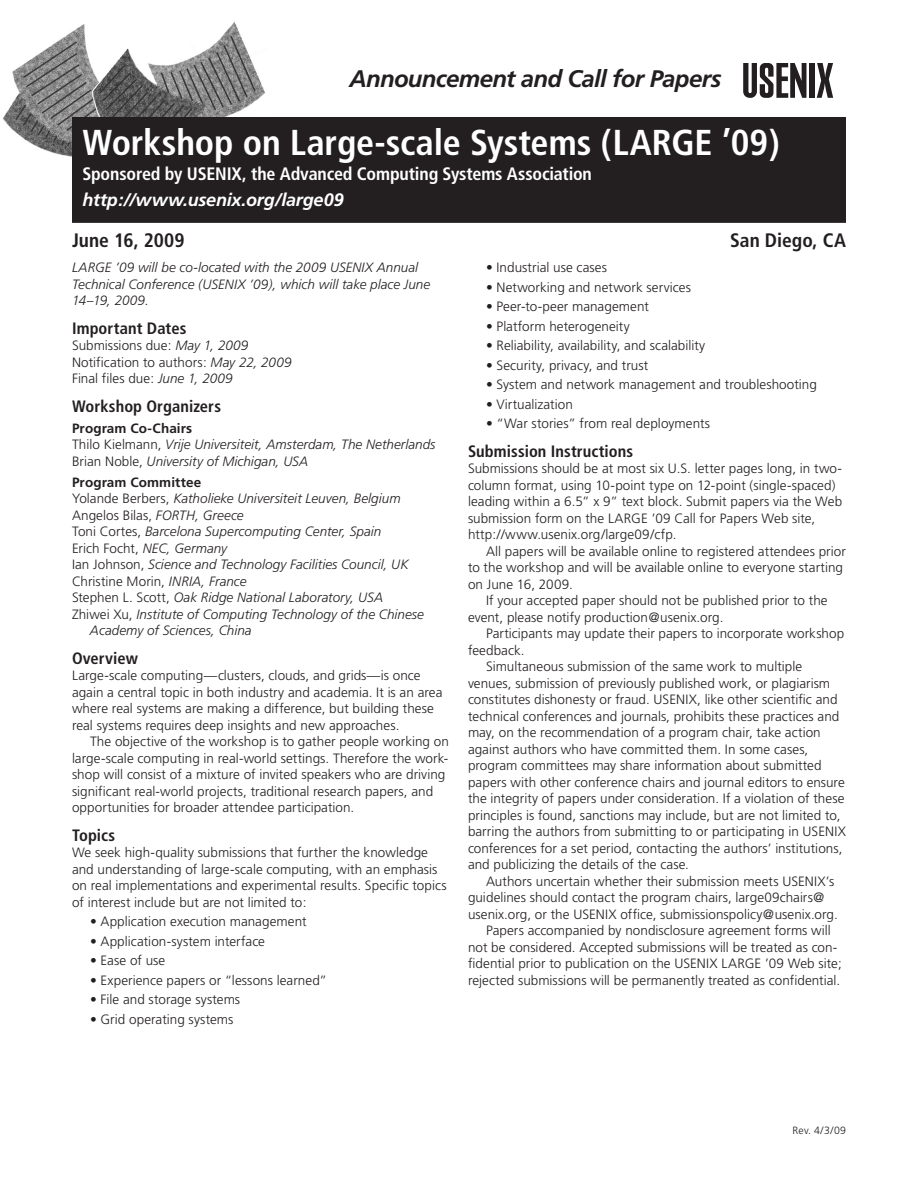
<style>
.page{position:relative;width:918px;height:1188px;background:#fff}
.page>*{position:absolute;margin:0;border:0;box-sizing:border-box;transform-origin:0 0}
.conference_name{font:700 condensed 36px "Frutiger";letter-spacing:-.005em;color:#fff}
.announcement{font:italic 700 24px "Frutiger";letter-spacing:-.03em;color:#231f20}
.dates_location{font:700 condensed 19.5px "Frutiger";color:#231f20}
.conference_sponsors{font:700 condensed 18px "Frutiger";letter-spacing:-.01em;color:#fff}
.conference_sponsors-2{font:italic 700 18px "Frutiger";letter-spacing:-.01em;color:#fff}
.head{font:700 condensed 16.5px "Frutiger";letter-spacing:.005em;color:#231f20}
.body{font:300 13.5px/16.5px "Frutiger";letter-spacing:.005em;color:#231f20}
.body_first{font:300 13.5px/16.5px "Frutiger";color:#231f20}
.body_first-2{font:italic 300 13.5px/16.5px "Frutiger";color:#231f20}
.subhead{font:700 13.5px "Frutiger";letter-spacing:.01em;color:#231f20}
.rev_date{font:300 10.5px "Frutiger";color:#231f20}
.s1{font-style:italic}
.s2{font-style:normal}
</style>
<div class="page">
<img style="left:3px;top:21px;width:262px;height:136px">
<svg style="left:743px;top:63px;width:63px;height:35px"></svg>
<div style="left:810px;top:63px;width:5px;height:35px;background:#231f20"></div>
<svg style="left:817px;top:63px;width:16px;height:35px"></svg>
<div style="left:73px;top:118px;width:772px;height:104px;background:#231f20"></div>
<div style="left:72px;top:117px;width:774px;height:106px;border:2px solid #231f20"></div>
<p class="announcement" style="left:350px;top:65px;width:373px">Announcement and Call for Papers</p>
<p class="conference_name" style="left:82px;top:121px;width:699px">Workshop on Large-scale Systems (LARGE ’09)</p>
<p class="conference_sponsors" style="left:82px;top:163px;width:511px">Sponsored by USENIX, the Advanced Computing Systems Association</p>
<p class="conference_sponsors-2" style="left:82px;top:189px;width:263px">http://www.usenix.org/large09</p>
<p class="dates_location" style="left:72px;top:228px;width:114px">June 16, 2009</p>
<p class="dates_location" style="left:730px;top:228px;width:117px">San Diego, CA</p>
<p class="body_first-2" style="left:72px;top:259px;width:360px">LARGE ’09 will be co-located with the 2009 USENIX Annual<br>Technical Conference (USENIX ’09), which will take place June<br>14–19, 2009.</p>
<p class="head" style="left:72px;top:318px;width:116px">Important Dates</p>
<p class="body_first" style="left:72px;top:338px;width:178px">Submissions due: <span class="s1">May 1, 2009</span></p>
<p class="body_first" style="left:72px;top:354px;width:221px">Notification to authors: <span class="s1">May 22, 2009</span></p>
<p class="body_first" style="left:72px;top:371px;width:162px">Final files due: <span class="s1">June 1, 2009</span></p>
<p class="head" style="left:72px;top:396px;width:151px">Workshop Organizers</p>
<p class="subhead" style="left:72px;top:420px;width:122px">Program Co-Chairs</p>
<p class="body_first-2" style="left:72px;top:436px;width:365px"><span class="s2">Thilo Kielmann,</span> Vrije Universiteit, Amsterdam, The Netherlands</p>
<p class="body_first-2" style="left:72px;top:453px;width:238px"><span class="s2">Brian Noble,</span> University of Michigan, USA</p>
<p class="subhead" style="left:72px;top:474px;width:131px">Program Committee</p>
<p class="body_first-2" style="left:72px;top:490px;width:330px"><span class="s2">Yolande Berbers,</span> Katholieke Universiteit Leuven, Belgium</p>
<p class="body_first" style="left:72px;top:507px;width:173px">Angelos Bilas, <span class="s1">FORTH, Greece</span></p>
<p class="body_first-2" style="left:72px;top:523px;width:311px"><span class="s2">Toni Cortes,</span> Barcelona Supercomputing Center, Spain</p>
<p class="body_first" style="left:72px;top:540px;width:157px">Erich Focht, <span class="s1">NEC, Germany</span></p>
<p class="body_first-2" style="left:72px;top:556px;width:338px"><span class="s2">Ian Johnson,</span> Science and Technology Facilities Council, UK</p>
<p class="body_first" style="left:72px;top:573px;width:176px">Christine Morin, <span class="s1">INRIA, France</span></p>
<p class="body_first-2" style="left:72px;top:589px;width:313px"><span class="s2">Stephen L. Scott,</span> Oak Ridge National Laboratory, USA</p>
<p class="body_first-2" style="left:90px;top:606px;width:336px;text-indent:-18px"><span class="s2">Zhiwei Xu,</span> Institute of Computing Technology of the Chinese<br>Academy of Sciences, China</p>
<p class="head" style="left:72px;top:648px;width:68px">Overview</p>
<p class="body_first" style="left:72px;top:668px;width:372px">Large-scale computing—clusters, clouds, and grids—is once again a central topic in both industry and academia. It is an area where real systems are making a difference, but building these real systems requires deep insights and new approaches.</p>
<p class="body" style="left:72px;top:734px;width:378px;text-indent:18px">The objective of the workshop is to gather people working on large-scale computing in real-world settings. Therefore the work&shy;shop will consist of a mixture of invited speakers who are driving significant real-world projects, traditional research papers, and opportunities for broader attendee participation.</p>
<p class="head" style="left:72px;top:825px;width:45px">Topics</p>
<p class="body_first" style="left:72px;top:845px;width:376px">We seek high-quality submissions that further the knowledge and understanding of large-scale computing, with an emphasis on real implementations and experimental results. Specific topics of interest include but are not limited to:</p>
<p class="body" style="left:90px;top:914px;width:218px">• Application execution management</p>
<p class="body" style="left:90px;top:933px;width:177px">• Application-system interface</p>
<p class="body" style="left:90px;top:953px;width:77px">• Ease of use</p>
<p class="body" style="left:90px;top:972px;width:239px">• Experience papers or “lessons learned”</p>
<p class="body" style="left:90px;top:992px;width:152px">• File and storage systems</p>
<p class="body" style="left:90px;top:1011px;width:145px">• Grid operating systems</p>
<p class="body" style="left:486px;top:260px;width:122px">• Industrial use cases</p>
<p class="body" style="left:486px;top:279px;width:206px">• Networking and network services</p>
<p class="body" style="left:486px;top:299px;width:164px">• Peer-to-peer management</p>
<p class="body" style="left:486px;top:318px;width:145px">• Platform heterogeneity</p>
<p class="body" style="left:486px;top:338px;width:221px">• Reliability, availability, and scalability</p>
<p class="body" style="left:486px;top:357px;width:164px">• Security, privacy, and trust</p>
<p class="body" style="left:486px;top:377px;width:332px">• System and network management and troubleshooting</p>
<p class="body" style="left:486px;top:396px;width:88px">• Virtualization</p>
<p class="body" style="left:486px;top:416px;width:226px">• “War stories” from real deployments</p>
<p class="head" style="left:468px;top:441px;width:167px">Submission Instructions</p>
<p class="body_first" style="left:468px;top:461px;width:376px">Submissions should be at most six U.S. letter pages long, in two&shy;column format, using 10-point type on 12-point (single-spaced) leading within a 6.5” x 9” text block. Submit papers via the Web submission form on the LARGE ’09 Call for Papers Web site, http://www.usenix.org/large09/cfp.</p>
<p class="body" style="left:468px;top:543px;width:379px;text-indent:18px">All papers will be available online to registered attendees prior to the workshop and will be available online to everyone starting on June 16, 2009.</p>
<p class="body" style="left:468px;top:593px;width:361px;text-indent:18px">If your accepted paper should not be published prior to the event, please notify production@usenix.org.</p>
<p class="body" style="left:468px;top:626px;width:378px;text-indent:18px">Participants may update their papers to incorporate workshop feedback.</p>
<p class="body" style="left:468px;top:659px;width:379px;text-indent:18px">Simultaneous submission of the same work to multiple venues, submission of previously published work, or plagiarism constitutes dishonesty or fraud. USENIX, like other scientific and technical conferences and journals, prohibits these practices and may, on the recommendation of a program chair, take action against authors who have committed them. In some cases, program committees may share information about submitted papers with other conference chairs and journal editors to ensure the integrity of papers under consideration. If a violation of these principles is found, sanctions may include, but are not limited to, barring the authors from submitting to or participating in USENIX conferences for a set period, contacting the authors’ institutions, and publicizing the details of the case.</p>
<p class="body" style="left:468px;top:873px;width:371px;text-indent:18px">Authors uncertain whether their submission meets USENIX’s guidelines should contact the program chairs, large09chairs@ usenix.org, or the USENIX office, submissionspolicy@usenix.org.</p>
<p class="body" style="left:468px;top:923px;width:376px;text-align:center">Papers accompanied by nondisclosure agreement forms will<br>not be considered. Accepted submissions will be treated as con&shy;fidential prior to publication on the USENIX LARGE ’09 Web site; rejected submissions will be permanently treated as confidential.</p>
<p class="rev_date" style="left:793px;top:1124px;width:55px">Rev. 4/3/09</p>
</div>
